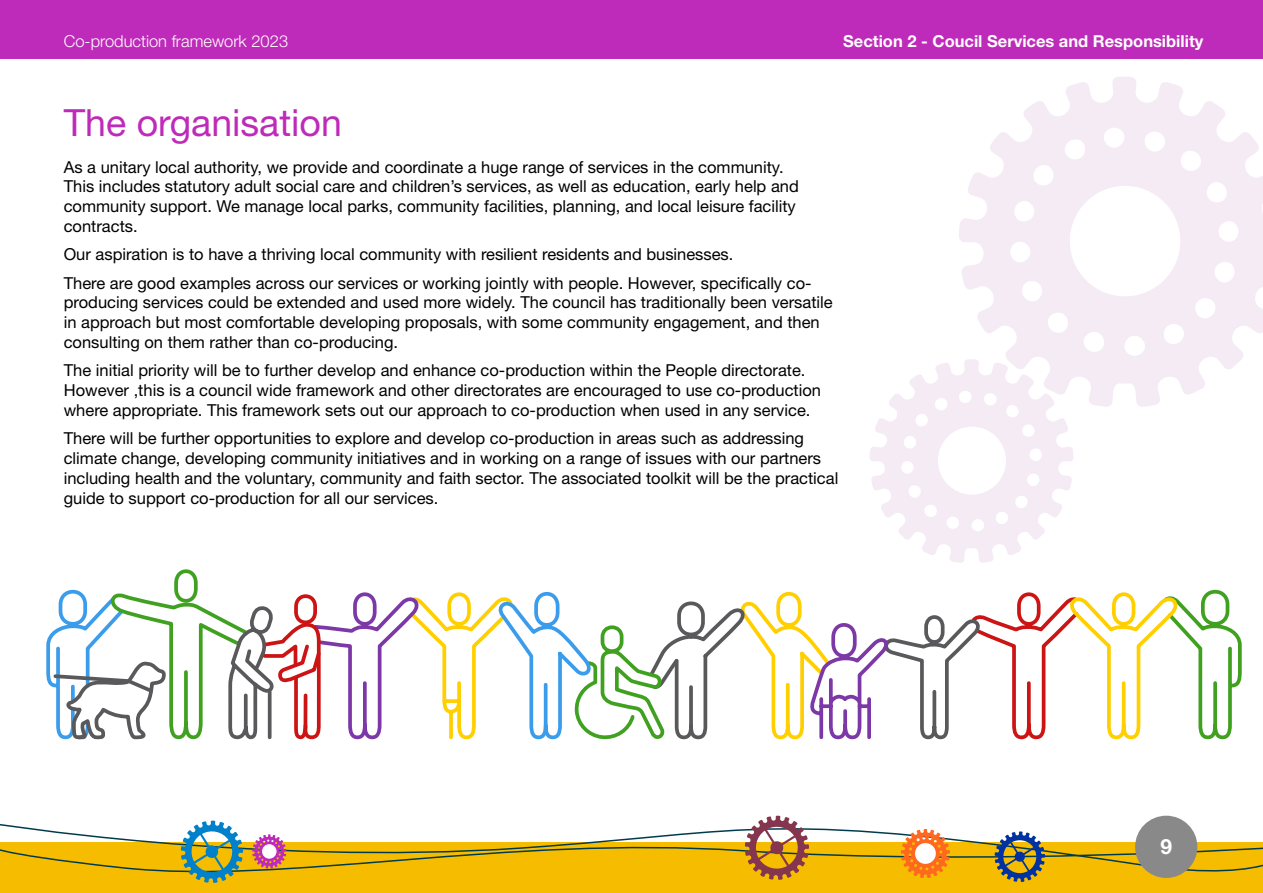
<style>
.page{position:relative;width:1263px;height:893px;background:#fff}
.page>*{position:absolute;margin:0;border:0;box-sizing:border-box;transform-origin:0 0}
.t1{font:37.5px "Helvetica Neue";color:#be2ab9}
.t2{font:700 21px "Helvetica Neue";color:#fff}
.Body{font:16.5px/19.8px "Helvetica Neue";color:#000}
.t3{font:700 16.5px "Helvetica Neue";color:#fff}
.t4{font:300 16.5px "Helvetica Neue";color:#fff}
</style>
<div class="page">
<div style="left:0;top:842px;width:1263px;height:51px;background:#f6bd00"></div>
<svg style="left:0;top:815px;width:1194px;height:18px"></svg>
<svg style="left:0;top:833px;width:1263px;height:45px"></svg>
<div style="left:1135px;top:816px;width:62px;height:62px;background:#8a8989;border-radius:50%"></div>
<svg style="left:745px;top:816px;width:64px;height:64px"></svg>
<svg style="left:181px;top:821px;width:62px;height:62px"></svg>
<svg style="left:252px;top:834px;width:34px;height:34px"></svg>
<div style="left:262px;top:844px;width:15px;height:15px;background:#fff;border-radius:50%"></div>
<svg style="left:994px;top:831px;width:51px;height:51px"></svg>
<svg style="left:901px;top:829px;width:49px;height:49px"></svg>
<div style="left:915px;top:843px;width:21px;height:21px;background:#fff;border-radius:50%"></div>
<div style="left:0;top:0;width:1263px;height:59px;background:#be2ab9"></div>
<svg style="left:959px;top:77px;width:304px;height:330px;fill:#f4ebf5"></svg>
<div style="left:1070px;top:186px;width:110px;height:110px;background:#fff;border-radius:50%"></div>
<svg style="left:1187px;top:589px;width:55px;height:151px"></svg>
<svg style="left:748px;top:591px;width:439px;height:149px"></svg>
<svg style="left:811px;top:591px;width:270px;height:149px"></svg>
<svg style="left:46px;top:569px;width:702px;height:171px"></svg>
<svg style="left:870px;top:359px;width:203px;height:204px"></svg>
<div style="left:938px;top:427px;width:68px;height:68px;background:#fff;border-radius:50%"></div>
<p class="t4" style="left:64px;top:31px;width:226px">Co-production framework 2023</p>
<p class="t3" style="left:843px;top:31px;width:362px">Section 2 - Coucil Services and Responsibility</p>
<h3 class="t1" style="left:64px;top:100px;width:280px">The organisation</h3>
<p class="Body" style="left:64px;top:157px;width:736px">As a unitary local authority, we provide and coordinate a huge range of services in the community.<br>This includes statutory adult social care and children’s services, as well as education, early help and community support. We manage local parks, community facilities, planning, and local leisure facility contracts.</p>
<p class="Body" style="left:64px;top:244px;width:671px">Our aspiration is to have a thriving local community with resilient residents and businesses.</p>
<p class="Body" style="left:64px;top:273px;width:770px">There are good examples across our services or working jointly with people. However, specifically co&shy;producing services could be extended and used more widely. The council has traditionally been versatile in approach but most comfortable developing proposals, with some community engagement, and then consulting on them rather than co-producing.</p>
<p class="Body" style="left:64px;top:360px;width:759px">The initial priority will be to further develop and enhance co-production within the People directorate.<br>However ,this is a council wide framework and other directorates are encouraged to use co-production where appropriate. This framework sets out our approach to co-production when used in any service.</p>
<p class="Body" style="left:64px;top:428px;width:776px">There will be further opportunities to explore and develop co-production in areas such as addressing climate change, developing community initiatives and in working on a range of issues with our partners including health and the voluntary, community and faith sector. The associated toolkit will be the practical guide to support co-production for all our services.</p>
<p class="t2" style="left:1160px;top:834px;width:13px">9</p>
</div>
